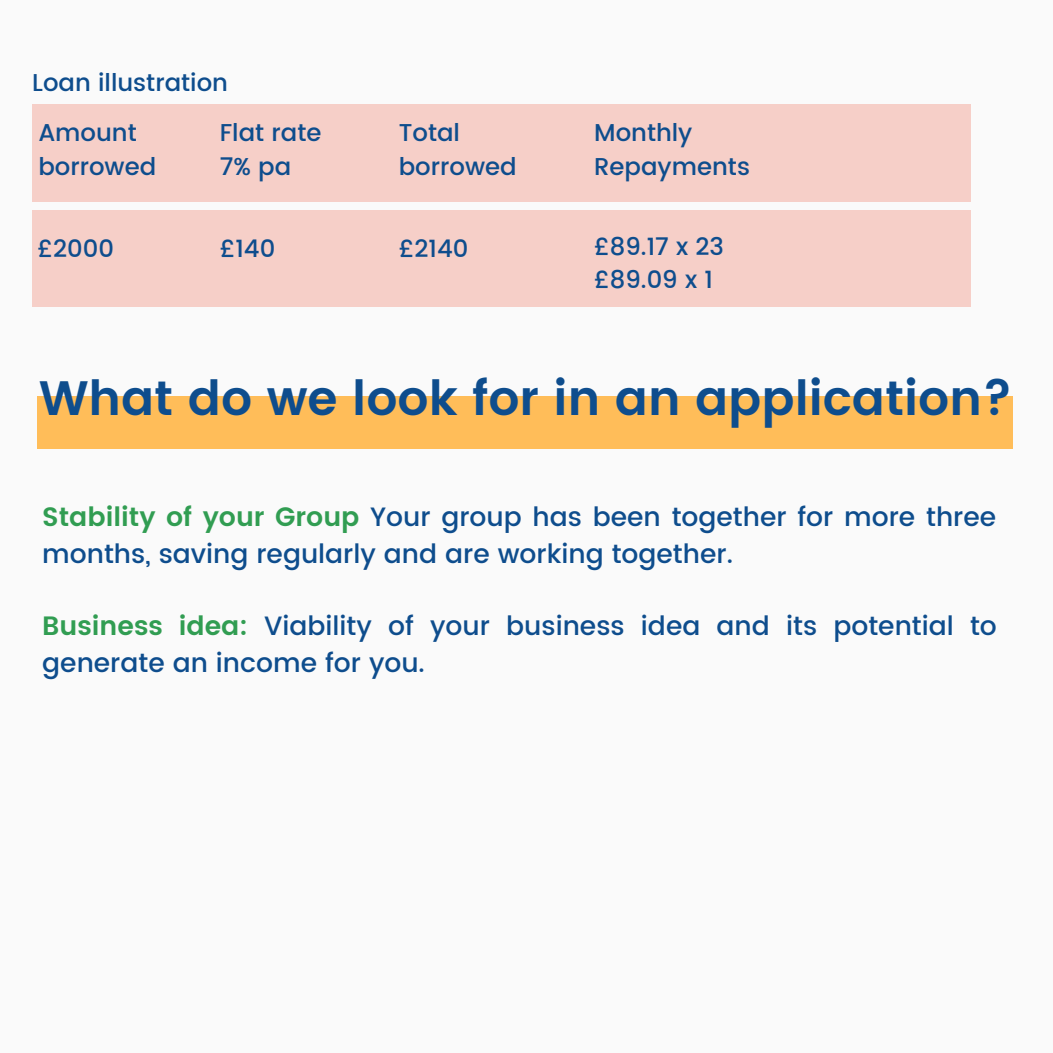
<style>
.page{position:relative;width:1053px;height:1053px;background:#fff}
.page>*{position:absolute;margin:0;border:0;box-sizing:border-box;transform-origin:0 0}
.t1{font:600 48.38px "Poppins";color:#0e4d8d}
.t2{font:500 26.5px/36.4px "Poppins";color:#0e4d8d}
.t3{font:500 24.38px "Poppins";color:#0e4d8d}
.s1{font-weight:600;color:#319d52}
</style>
<div class="page">
<div style="left:0;top:0;width:1052px;height:1052px;background:#fafafa"></div>
<div style="left:33px;top:104px;width:938px;height:97px;background:#f6cfc8"></div>
<div style="left:33px;top:211px;width:938px;height:96px;background:#f6cfc8"></div>
<div style="left:37px;top:396px;width:975px;height:52px;background:#ffbd59"></div>
<p class="t3" style="left:32px;top:69px;width:197px">Loan illustration</p>
<p class="t3" style="left:38px;top:119px;width:100px">Amount</p>
<p class="t3" style="left:38px;top:152px;width:119px">borrowed</p>
<p class="t3" style="left:220px;top:119px;width:103px">Flat rate</p>
<p class="t3" style="left:220px;top:152px;width:73px">7% pa</p>
<p class="t3" style="left:37px;top:234px;width:78px">£2000</p>
<p class="t3" style="left:220px;top:234px;width:57px">£140</p>
<p class="t3" style="left:399px;top:119px;width:63px">Total</p>
<p class="t3" style="left:399px;top:152px;width:119px">borrowed</p>
<p class="t3" style="left:594px;top:119px;width:100px">Monthly</p>
<p class="t3" style="left:594px;top:152px;width:157px">Repayments</p>
<p class="t3" style="left:399px;top:234px;width:71px">£2140</p>
<p class="t3" style="left:594px;top:232px;width:131px">£89.17 x 23</p>
<p class="t3" style="left:594px;top:266px;width:120px">£89.09 x 1</p>
<p class="t1" style="left:39px;top:370px;width:975px">What do we look for in an application?</p>
<p class="t2" style="left:42px;top:499px;width:955px"><span class="s1">Stability of your Group</span> Your group has been together for more three months, saving regularly and are working together.</p>
<p class="t2" style="left:42px;top:608px;width:956px"><span class="s1">Business idea:</span> Viability of your business idea and its potential to generate an income for you.</p>
</div>
